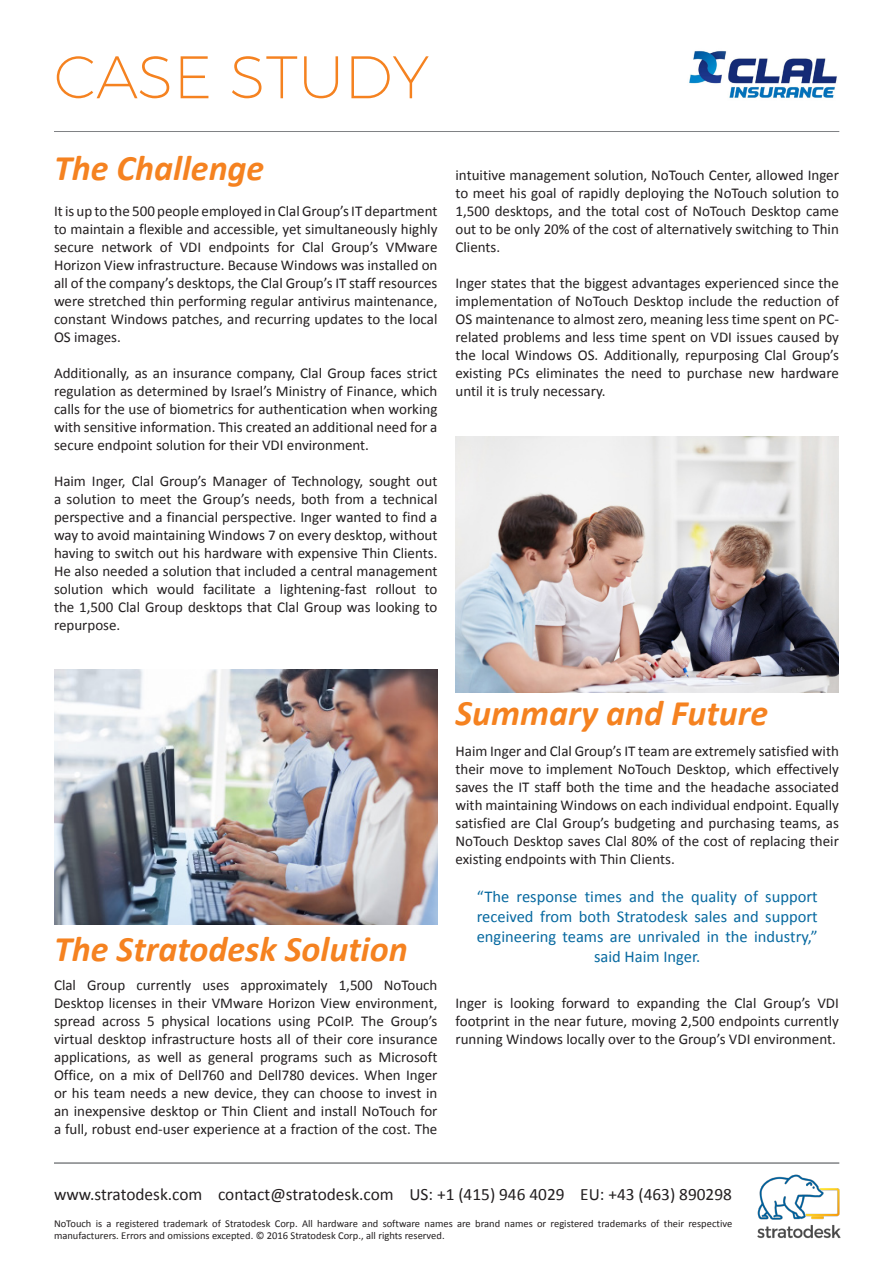
<style>
.page{position:relative;width:893px;height:1263px;background:#fff}
.page>*{position:absolute;margin:0;border:0;box-sizing:border-box;transform-origin:0 0}
.t1{font:200 60px "Montserrat";color:#f58220}
.Subh{font:italic 700 36px "Calibri";color:#f58220}
.t2{font:17.4px "Calibri";color:#231f20}
.Citation2{font:16.5px/19.8px "Calibri";color:#0769a0;text-align:center}
.body_no_indent{font:15px/18px "Calibri";color:#231f20;text-align:justify}
.Body{font:15px/18px "Calibri";color:#231f20;text-align:justify}
.disclaimer{font:10.5px/12.6px "Calibri";color:#231f20}
</style>
<div class="page">
<img style="left:54px;top:669px;width:383px;height:256px">
<img style="left:455px;top:437px;width:384px;height:255px">
<img style="left:689px;top:51px;width:148px;height:47px">
<hr style="left:54px;top:1162px;width:785px;height:2px;background:#808285">
<hr style="left:54px;top:131px;width:785px;height:1px;background:#808285">
<img style="left:757px;top:1174px;width:84px;height:65px">
<p class="t1" style="left:54px;top:40px;width:377px">CASE STUDY</p>
<p class="Subh" style="left:54px;top:145px;width:212px">The Challenge</p>
<p class="body_no_indent" style="left:54px;top:202px;width:385px">It is up to the 500 people employed in Clal Group’s IT department to maintain a flexible and accessible, yet simultaneously highly secure network of VDI endpoints for Clal Group’s VMware Horizon View infrastructure. Because Windows was installed on all of the company’s desktops, the Clal Group’s IT staff resources were stretched thin performing regular antivirus maintenance, constant Windows patches, and recurring updates to the local OS images.</p>
<p class="Body" style="left:54px;top:364px;width:385px">Additionally, as an insurance company, Clal Group faces strict regulation as determined by Israel’s Ministry of Finance, which calls for the use of biometrics for authentication when working with sensitive information. This created an additional need for a secure endpoint solution for their VDI environment.</p>
<p class="Body" style="left:54px;top:472px;width:385px">Haim Inger, Clal Group’s Manager of Technology, sought out a solution to meet the Group’s needs, both from a technical perspective and a financial perspective. Inger wanted to find a way to avoid maintaining Windows 7 on every desktop, without having to switch out his hardware with expensive Thin Clients.<br>He also needed a solution that included a central management solution which would facilitate a lightening-fast rollout to the 1,500 Clal Group desktops that Clal Group was looking to repurpose.</p>
<p class="body_no_indent" style="left:455px;top:166px;width:385px">intuitive management solution, NoTouch Center, allowed Inger to meet his goal of rapidly deploying the NoTouch solution to 1,500 desktops, and the total cost of NoTouch Desktop came out to be only 20% of the cost of alternatively switching to Thin Clients.</p>
<p class="Body" style="left:455px;top:274px;width:385px">Inger states that the biggest advantages experienced since the implementation of NoTouch Desktop include the reduction of OS maintenance to almost zero, meaning less time spent on PC&shy;related problems and less time spent on VDI issues caused by the local Windows OS. Additionally, repurposing Clal Group’s existing PCs eliminates the need to purchase new hardware until it is truly necessary.</p>
<p class="Subh" style="left:54px;top:926px;width:355px">The Stratodesk Solution</p>
<p class="body_no_indent" style="left:54px;top:976px;width:385px">Clal Group currently uses approximately 1,500 NoTouch Desktop licenses in their VMware Horizon View environment, spread across 5 physical locations using PCoIP. The Group’s virtual desktop infrastructure hosts all of their core insurance applications, as well as general programs such as Microsoft Office, on a mix of Dell760 and Dell780 devices. When Inger or his team needs a new device, they can choose to invest in an inexpensive desktop or Thin Client and install NoTouch for a full, robust end-user experience at a fraction of the cost. The</p>
<p class="Subh" style="left:455px;top:690px;width:314px">Summary and Future</p>
<p class="body_no_indent" style="left:455px;top:742px;width:385px">Haim Inger and Clal Group’s IT team are extremely satisfied with their move to implement NoTouch Desktop, which effectively saves the IT staff both the time and the headache associated with maintaining Windows on each individual endpoint. Equally satisfied are Clal Group’s budgeting and purchasing teams, as NoTouch Desktop saves Clal 80% of the cost of replacing their existing endpoints with Thin Clients.</p>
<p class="Citation2" style="left:477px;top:887px;width:342px">“The response times and the quality of support received from both Stratodesk sales and support engineering teams are unrivaled in the industry,” said Haim Inger.</p>
<p class="Body" style="left:455px;top:994px;width:385px">Inger is looking forward to expanding the Clal Group’s VDI footprint in the near future, moving 2,500 endpoints currently running Windows locally over to the Group’s VDI environment.</p>
<p class="t2" style="left:54px;top:1183px;width:679px">www.stratodesk.com contact@stratodesk.com US: +1 (415) 946 4029 EU: +43 (463) 890298</p>
<p class="disclaimer" style="left:54px;top:1217px;width:680px">NoTouch is a registered trademark of Stratodesk Corp. All hardware and software names are brand names or registered trademarks of their respective manufacturers. Errors and omissions excepted. © 2016 Stratodesk Corp., all rights reserved.</p>
</div>
